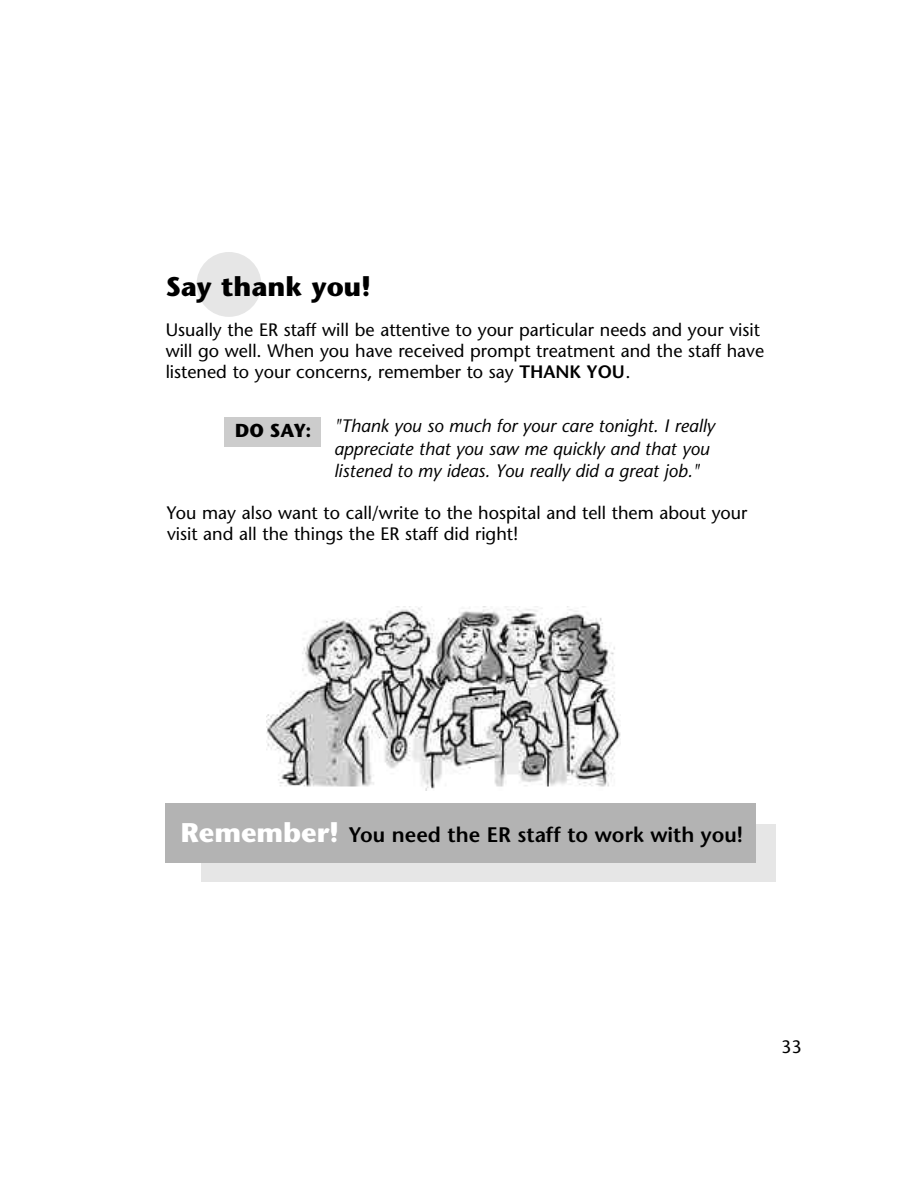
<style>
.page{position:relative;width:918px;height:1188px;background:#fff}
.page>*{position:absolute;margin:0;border:0;box-sizing:border-box;transform-origin:0 0}
.t1{font:700 27px "Stone Sans";color:#000}
.t2{font:600 21px "Stone Sans";color:#000}
.t3{font:700 18.75px "Stone Sans";color:#000}
.t4{font:18px/21px "Stone Sans";color:#000}
.t5{font:italic 18px/22.5px "Stone Sans";color:#000}
.s1{font-weight:600}
.s2{font-weight:700;font-size:27px;color:#fff}
</style>
<div class="page">
<div style="left:196px;top:252px;width:65px;height:65px;background:#e6e6e6;border-radius:50%"></div>
<div style="left:202px;top:825px;width:574px;height:57px;background:#e6e6e6"></div>
<div style="left:165px;top:803px;width:591px;height:60px;background:#b3b3b3"></div>
<div style="left:224px;top:417px;width:96px;height:30px;background:#ccc"></div>
<img style="left:266px;top:606px;width:354px;height:185px">
<h1 class="t1" style="left:166px;top:276px;width:207px">Say thank you!</h1>
<p class="t4" style="left:166px;top:321px;width:600px">Usually the ER staff will be attentive to your particular needs and your visit will go well. When you have received prompt treatment and the staff have listened to your concerns, remember to say <span class="s1">THANK YOU</span>.</p>
<p class="t5" style="left:334px;top:417px;width:382px">"Thank you so much for your care tonight. I really appreciate that you saw me quickly and that you listened to my ideas. You really did a great job."</p>
<p class="t3" style="left:235px;top:423px;width:78px">DO SAY:</p>
<p class="t4" style="left:167px;top:505px;width:582px">You may also want to call/write to the hospital and tell them about your visit and all the things the ER staff did right!</p>
<p class="t2" style="left:181px;top:826px;width:564px"><span class="s2">Remember!</span> You need the ER staff to work with you!</p>
<p class="t4" style="left:781px;top:1038px;width:22px">33</p>
</div>
